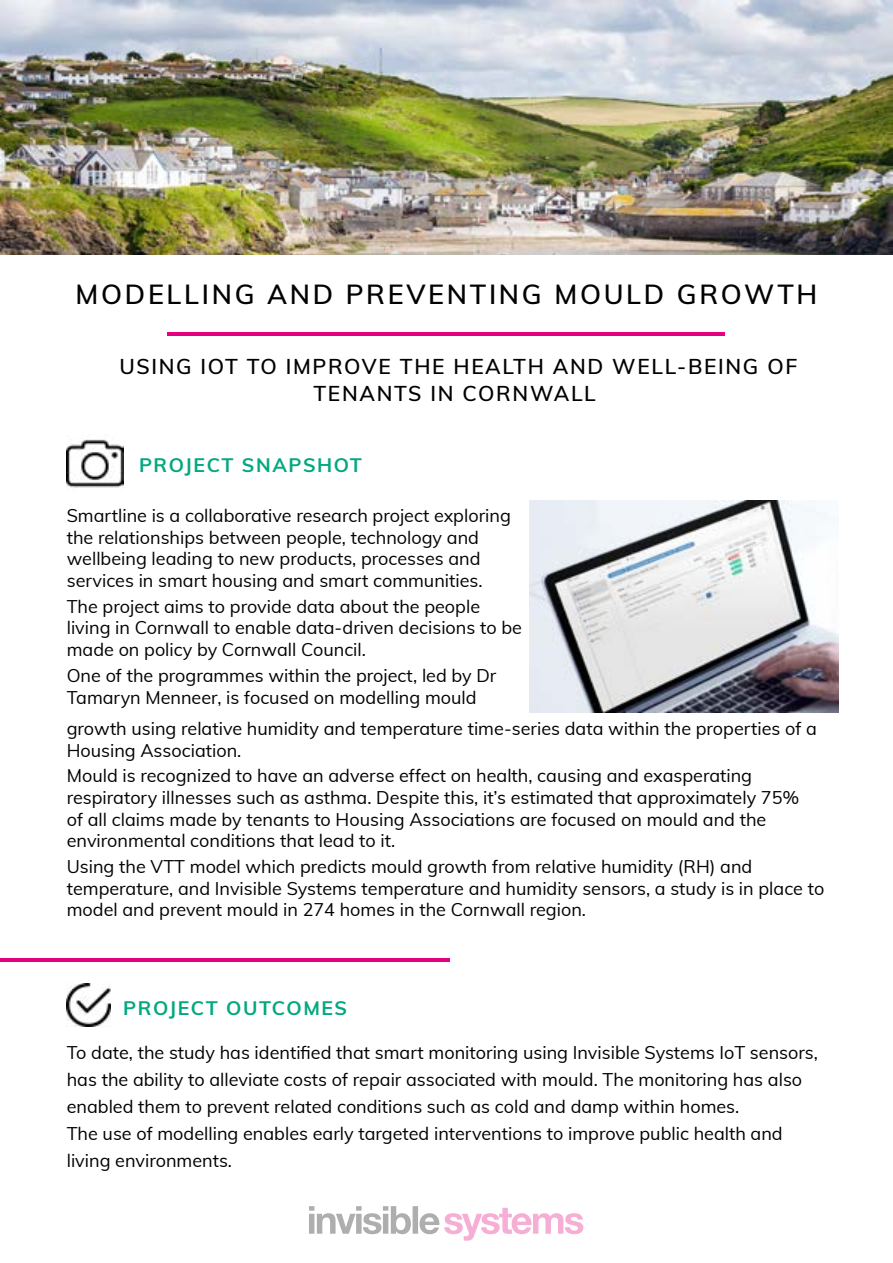
<style>
.page{position:relative;width:893px;height:1263px;background:#fff}
.page>*{position:absolute;margin:0;border:0;box-sizing:border-box;transform-origin:0 0}
.t1{font:600 27px "Muli";letter-spacing:.1em;color:#020203}
.t2{font:600 21px/27px "Muli";letter-spacing:.08em;color:#000;text-align:center}
.t3{font:700 19.5px "Muli";letter-spacing:.08em;color:#02a87f}
.t4{font:18px/21.6px "Muli";color:#020203}
.t5{font:18px/27px "Muli";color:#000}
</style>
<div class="page">
<hr style="left:168px;top:332px;width:557px;height:3px;background:#e4007f">
<svg style="left:309px;top:1206px;width:274px;height:35px"></svg>
<img style="left:67px;top:439px;width:56px;height:49px">
<hr style="left:0;top:959px;width:449px;height:3px;background:#e4007f">
<img style="left:67px;top:983px;width:44px;height:44px">
<img style="left:0;top:0;width:893px;height:254px">
<img style="left:530px;top:501px;width:309px;height:212px">
<h1 class="t1" style="left:76px;top:275px;width:743px">MODELLING AND PREVENTING MOULD GROWTH</h1>
<p class="t2" style="left:119px;top:352px;width:679px">USING IOT TO IMPROVE THE HEALTH AND WELL-BEING OF<br>TENANTS IN CORNWALL</p>
<p class="t3" style="left:139px;top:450px;width:224px">PROJECT SNAPSHOT</p>
<p class="t4" style="left:67px;top:504px;width:446px">Smartline is a collaborative research project exploring the relationships between people, technology and wellbeing leading to new products, processes and services in smart housing and smart communities.</p>
<p class="t4" style="left:67px;top:595px;width:457px">The project aims to provide data about the people living in Cornwall to enable data-driven decisions to be made on policy by Cornwall Council.</p>
<p class="t4" style="left:67px;top:664px;width:431px">One of the programmes within the project, led by Dr<br>Tamaryn Menneer, is focused on modelling mould</p>
<p class="t4" style="left:67px;top:717px;width:752px">growth using relative humidity and temperature time-series data within the properties of a<br>Housing Association.</p>
<p class="t4" style="left:67px;top:764px;width:734px">Mould is recognized to have an adverse effect on health, causing and exasperating respiratory illnesses such as asthma. Despite this, it’s estimated that approximately 75% of all claims made by tenants to Housing Associations are focused on mould and the environmental conditions that lead to it.</p>
<p class="t4" style="left:67px;top:855px;width:759px">Using the VTT model which predicts mould growth from relative humidity (RH) and temperature, and Invisible Systems temperature and humidity sensors, a study is in place to model and prevent mould in 274 homes in the Cornwall region.</p>
<p class="t3" style="left:123px;top:993px;width:225px">PROJECT OUTCOMES</p>
<p class="t5" style="left:67px;top:1038px;width:753px">To date, the study has identified that smart monitoring using Invisible Systems IoT sensors, has the ability to alleviate costs of repair associated with mould. The monitoring has also enabled them to prevent related conditions such as cold and damp within homes.<br>The use of modelling enables early targeted interventions to improve public health and living environments.</p>
</div>
